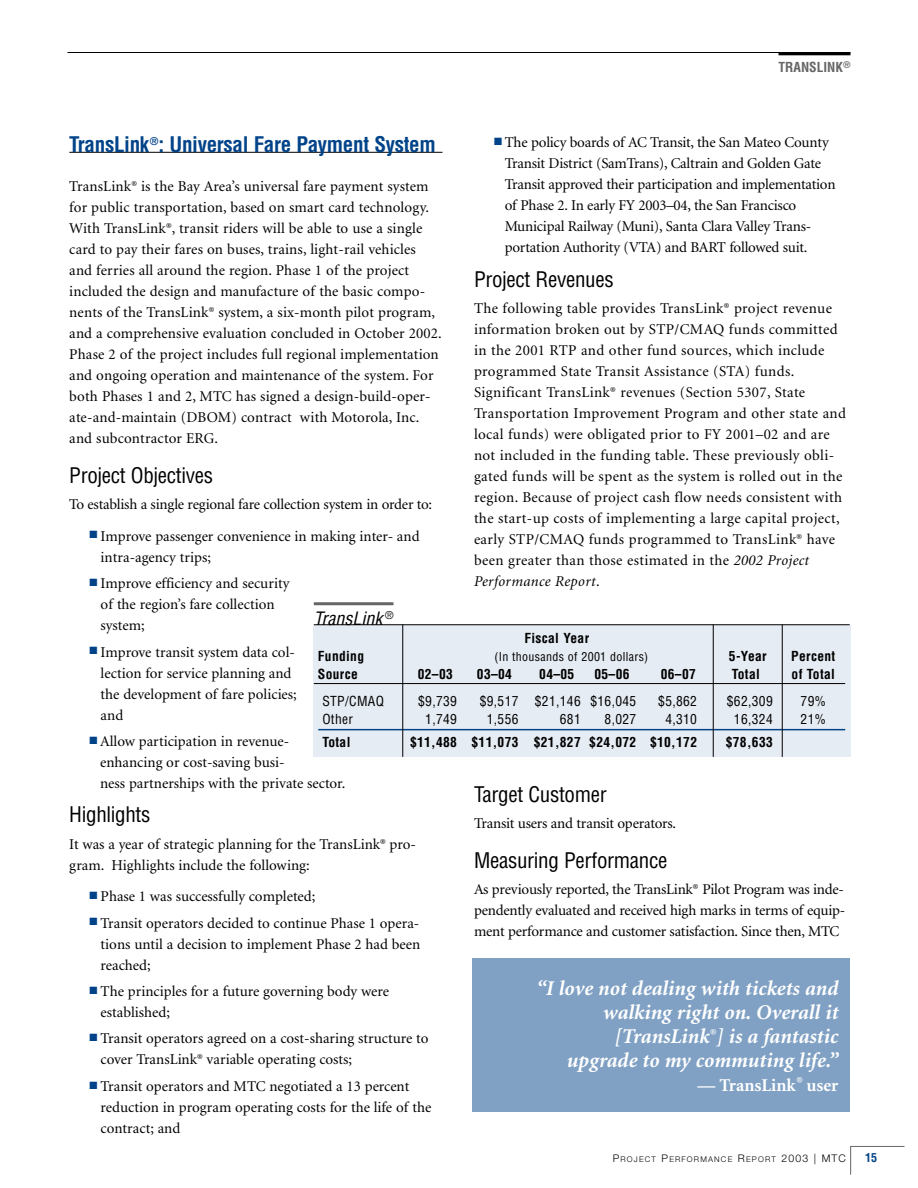
<style>
.page{position:relative;width:918px;height:1188px;background:#fff}
.page>*{position:absolute;margin:0;border:0;box-sizing:border-box;transform-origin:0 0}
.t1{font:italic 700 21px/24px "Minion";color:#fff;text-align:right}
.t2{font:condensed 21px "Helvetica";letter-spacing:-.015em;color:#000}
.t3{font:700 condensed 21px "Helvetica";letter-spacing:-.015em;color:#004389}
.t4{font:700 18px "Minion";color:#fff}
.t5{font:italic condensed 18px "Helvetica";color:#000}
.t6{font:15px/21px "Minion";letter-spacing:.005em;color:#000}
.t7{font:15px/21px "Minion";letter-spacing:.025em;color:#000}
.t8{font:15px/21px "Minion";letter-spacing:-.015em;color:#000}
.t9{font:700 condensed 13.5px "Helvetica";letter-spacing:.025em;color:#000}
.t10{font:condensed 13.5px "Helvetica";letter-spacing:.025em;color:#000}
.t11{font:700 condensed 13.5px "Helvetica";color:#666}
.t12{font:condensed 12px "Helvetica";letter-spacing:.025em;color:#000}
.t13{font:700 condensed 12px "Helvetica";color:#004389}
.t14{font:300 7.8px "Helvetica Neue";letter-spacing:.15em;color:#000}
.s1{color:#004389}
.s2{font-style:italic}
.s3{font-size:10.5px}
</style>
<div class="page">
<div style="left:313px;top:625px;width:537px;height:132px;background:#e6ecf3"></div>
<hr style="left:69px;top:152px;width:373px;height:1px;background:#000">
<hr style="left:779px;top:52px;width:71px;height:3px;background:#000">
<hr style="left:68px;top:52px;width:782px;height:1px;background:#000">
<hr style="left:850px;top:1146px;width:54px;height:1px;background:#666">
<svg style="left:850px;top:1146px;width:1px;height:29px"></svg>
<hr style="left:314px;top:602px;width:80px;height:3px;background:#666">
<hr style="left:314px;top:624px;width:536px;height:1px;background:#000">
<hr style="left:314px;top:683px;width:531px;height:1px;background:#000">
<hr style="left:318px;top:729px;width:527px;height:1px;background:#004389">
<hr style="left:402px;top:624px;width:1px;height:133px;background:#000">
<hr style="left:713px;top:624px;width:1px;height:133px;background:#000">
<hr style="left:782px;top:624px;width:1px;height:133px;background:#000">
<div style="left:472px;top:958px;width:378px;height:154px;background:#80a1c4"></div>
<p class="t11" style="left:779px;top:59px;width:73px">TRANSLINK<sup>®</sup></p>
<h1 class="t3" style="left:69px;top:133px;width:368px">TransLink<sup>®</sup>: Universal Fare Payment System</h1>
<p class="t6" style="left:69px;top:177px;width:374px">TransLink<sup>®</sup> is the Bay Area’s universal fare payment system for public transportation, based on smart card technology.<br>With TransLink<sup>®</sup>, transit riders will be able to use a single card to pay their fares on buses, trains, light-rail vehicles and ferries all around the region. Phase 1 of the project included the design and manufacture of the basic compo&shy;nents of the TransLink<sup>®</sup> system, a six-month pilot program, and a comprehensive evaluation concluded in October 2002.<br>Phase 2 of the project includes full regional implementation and ongoing operation and maintenance of the system. For both Phases 1 and 2, MTC has signed a design-build-oper&shy;ate-and-maintain (DBOM) contract with Motorola, Inc. and subcontractor ERG.</p>
<h1 class="t2" style="left:69px;top:463px;width:145px">Project Objectives</h1>
<p class="t8" style="left:69px;top:495px;width:364px">To establish a single regional fare collection system in order to:</p>
<p class="t6" style="left:101px;top:527px;width:320px;text-indent:-11px"><span class="s1">■</span> Improve passenger convenience in making inter- and intra-agency trips;</p>
<p class="t6" style="left:101px;top:574px;width:190px;text-indent:-11px"><span class="s1">■</span> Improve efficiency and security of the region’s fare collection system;</p>
<p class="t6" style="left:101px;top:642px;width:198px;text-indent:-11px"><span class="s1">■</span> Improve transit system data col&shy;lection for service planning and the development of fare policies; and</p>
<p class="t6" style="left:100px;top:732px;width:247px;text-indent:-10px"><span class="s1">■</span> Allow participation in revenue&shy;enhancing or cost-saving busi-<br>ness partnerships with the private sector.</p>
<h1 class="t2" style="left:69px;top:803px;width:83px">Highlights</h1>
<p class="t6" style="left:69px;top:835px;width:348px">It was a year of strategic planning for the TransLink<sup>®</sup> pro&shy;gram. Highlights include the following:</p>
<p class="t6" style="left:90px;top:887px;width:227px"><span class="s1">■</span> Phase 1 was successfully completed;</p>
<p class="t6" style="left:101px;top:914px;width:321px;text-align:justify;text-indent:-11px"><span class="s1">■</span> Transit operators decided to continue Phase 1 opera&shy;tions until a decision to implement Phase 2 had been reached;</p>
<p class="t6" style="left:101px;top:982px;width:290px;text-indent:-11px"><span class="s1">■</span> The principles for a future governing body were established;</p>
<p class="t6" style="left:101px;top:1029px;width:329px;text-indent:-11px"><span class="s1">■</span> Transit operators agreed on a cost-sharing structure to cover TransLink<sup>®</sup> variable operating costs;</p>
<p class="t6" style="left:101px;top:1077px;width:332px;text-indent:-11px"><span class="s1">■</span> Transit operators and MTC negotiated a 13 percent reduction in program operating costs for the life of the contract; and</p>
<p class="t8" style="left:505px;top:133px;width:332px;text-indent:-10px"><span class="s1">■</span> The policy boards of AC Transit, the San Mateo County Transit District (SamTrans), Caltrain and Golden Gate Transit approved their participation and implementation of Phase 2. In early FY 2003–04, the San Francisco Municipal Railway (Muni), Santa Clara Valley Trans&shy;portation Authority (VTA) and BART followed suit.</p>
<h1 class="t2" style="left:474px;top:267px;width:141px">Project Revenues</h1>
<p class="t7" style="left:474px;top:299px;width:374px">The following table provides TransLink<sup>®</sup> project revenue information broken out by STP/CMAQ funds committed in the 2001 RTP and other fund sources, which include programmed State Transit Assistance (STA) funds.<br>Significant TransLink<sup>®</sup> revenues (Section 5307, State Transportation Improvement Program and other state and local funds) were obligated prior to FY 2001–02 and are not included in the funding table. These previously obli&shy;gated funds will be spent as the system is rolled out in the region. Because of project cash flow needs consistent with the start-up costs of implementing a large capital project, early STP/CMAQ funds programmed to TransLink<sup>®</sup> have been greater than those estimated in the <span class="s2">2002 Project Performance Report</span>.</p>
<p class="t5" style="left:314px;top:608px;width:81px">TransLink <sup>®</sup></p>
<p class="t9" style="left:524px;top:630px;width:66px">Fiscal Year</p>
<p class="t9" style="left:318px;top:648px;width:48px">Funding</p>
<p class="t12" style="left:494px;top:650px;width:155px">(In thousands of 2001 dollars)</p>
<p class="t9" style="left:729px;top:648px;width:39px">5-Year</p>
<p class="t9" style="left:791px;top:648px;width:46px">Percent</p>
<p class="t9" style="left:318px;top:666px;width:41px">Source</p>
<p class="t9" style="left:418px;top:666px;width:37px">02–03</p>
<p class="t9" style="left:477px;top:666px;width:37px">03–04</p>
<p class="t9" style="left:539px;top:666px;width:37px">04–05</p>
<p class="t9" style="left:594px;top:666px;width:37px">05–06</p>
<p class="t9" style="left:661px;top:666px;width:37px">06–07</p>
<p class="t9" style="left:732px;top:666px;width:30px">Total</p>
<p class="t9" style="left:792px;top:666px;width:45px">of Total</p>
<p class="t10" style="left:322px;top:694px;width:63px">STP/CMAQ</p>
<p class="t10" style="left:418px;top:694px;width:40px">$9,739</p>
<p class="t10" style="left:480px;top:694px;width:158px">$9,517 $21,146 $16,045</p>
<p class="t10" style="left:658px;top:694px;width:40px">$5,862</p>
<p class="t10" style="left:727px;top:694px;width:47px">$62,309</p>
<p class="t10" style="left:801px;top:694px;width:27px">79%</p>
<p class="t10" style="left:322px;top:712px;width:32px">Other</p>
<p class="t10" style="left:425px;top:712px;width:33px">1,749</p>
<p class="t10" style="left:487px;top:712px;width:33px">1,556</p>
<p class="t10" style="left:560px;top:712px;width:22px">681</p>
<p class="t10" style="left:605px;top:712px;width:33px">8,027</p>
<p class="t10" style="left:665px;top:712px;width:33px">4,310</p>
<p class="t10" style="left:734px;top:712px;width:40px">16,324</p>
<p class="t10" style="left:801px;top:712px;width:27px">21%</p>
<p class="t9" style="left:322px;top:734px;width:30px">Total</p>
<p class="t9" style="left:410px;top:734px;width:289px">$11,488 $11,073 $21,827 $24,072 $10,172</p>
<p class="t9" style="left:726px;top:734px;width:49px">$78,633</p>
<h1 class="t2" style="left:474px;top:782px;width:134px">Target Customer</h1>
<p class="t8" style="left:474px;top:814px;width:204px">Transit users and transit operators.</p>
<h1 class="t2" style="left:474px;top:848px;width:195px">Measuring Performance</h1>
<p class="t6" style="left:474px;top:880px;width:373px;text-align:justify">As previously reported, the TransLink<sup>®</sup> Pilot Program was inde&shy;pendently evaluated and received high marks in terms of equip&shy;ment performance and customer satisfaction. Since then, MTC</p>
<h1 class="t1" style="left:537px;top:978px;width:303px">“I love not dealing with tickets and walking right on. Overall it [TransLink<sup>®</sup>] is a fantastic<br>upgrade to my commuting life.”</h1>
<p class="t4" style="left:697px;top:1078px;width:143px">— TransLink<sup>®</sup> user</p>
<p class="t14" style="left:613px;top:1157px;width:235px"><span class="s3">P</span>ROJECT <span class="s3">P</span>ERFORMANCE <span class="s3">R</span>EPORT <span class="s3">2003 | MTC</span></p>
<p class="t13" style="left:865px;top:1151px;width:13px">15</p>
</div>
